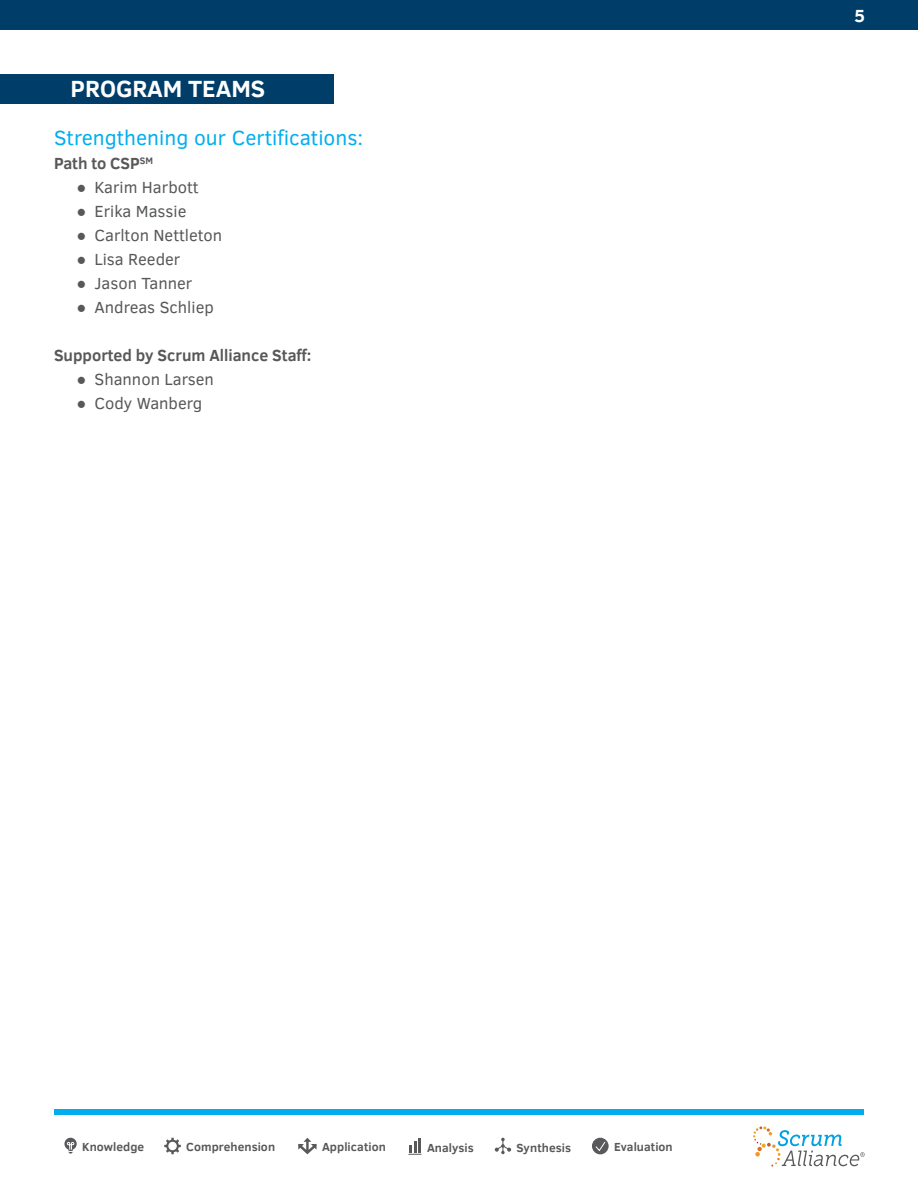
<style>
.page{position:relative;width:918px;height:1188px;background:#fff}
.page>*{position:absolute;margin:0;border:0;box-sizing:border-box;transform-origin:0 0}
.t1{font:700 24px "Clear Sans";color:#fff}
.t2{font:21px "Clear Sans";color:#00aeef}
.t3{font:700 18px "Clear Sans";color:#fff}
.t4{font:16.5px "Clear Sans";color:#57585a}
.t5{font:700 16.5px "Clear Sans";color:#57585a}
.t6{font:700 12px "Clear Sans";letter-spacing:.005em;color:#57585a}
</style>
<div class="page">
<div style="left:0;top:75px;width:334px;height:29px;background:#003d69"></div>
<div style="left:54px;top:1109px;width:810px;height:6px;background:#00aeef"></div>
<svg style="left:753px;top:1126px;width:112px;height:41px"></svg>
<div style="left:0;top:0;width:918px;height:30px;background:#003d69"></div>
<svg style="left:64px;top:1138px;width:13px;height:12px"></svg>
<svg style="left:66px;top:1142px;width:9px;height:12px"></svg>
<svg style="left:164px;top:1138px;width:17px;height:16px"></svg>
<div style="left:168px;top:1142px;width:9px;height:8px;background:#fff;border-radius:50%"></div>
<svg style="left:298px;top:1138px;width:19px;height:16px"></svg>
<hr style="left:418px;top:1138px;width:3px;height:14px;background:#59595c">
<svg style="left:409px;top:1141px;width:12px;height:14px"></svg>
<svg style="left:495px;top:1138px;width:16px;height:17px"></svg>
<div style="left:592px;top:1138px;width:17px;height:16px;background:#59595c;border-radius:50%"></div>
<svg style="left:595px;top:1141px;width:11px;height:10px"></svg>
<p class="t1" style="left:70px;top:72px;width:196px">PROGRAM TEAMS</p>
<p class="t2" style="left:54px;top:124px;width:311px">Strengthening our Certifications:</p>
<p class="t5" style="left:54px;top:152px;width:101px">Path to CSP<sup>SM</sup></p>
<p class="t4" style="left:76px;top:177px;width:124px">● Karim Harbott</p>
<p class="t4" style="left:76px;top:201px;width:111px">● Erika Massie</p>
<p class="t4" style="left:76px;top:225px;width:147px">● Carlton Nettleton</p>
<p class="t4" style="left:76px;top:249px;width:105px">● Lisa Reeder</p>
<p class="t4" style="left:76px;top:273px;width:117px">● Jason Tanner</p>
<p class="t4" style="left:76px;top:297px;width:139px">● Andreas Schliep</p>
<p class="t5" style="left:54px;top:344px;width:259px">Supported by Scrum Alliance Staff:</p>
<p class="t4" style="left:76px;top:369px;width:139px">● Shannon Larsen</p>
<p class="t4" style="left:76px;top:393px;width:127px">● Cody Wanberg</p>
<p class="t3" style="left:854px;top:3px;width:12px">5</p>
<p class="t6" style="left:82px;top:1138px;width:64px">Knowledge</p>
<p class="t6" style="left:186px;top:1138px;width:90px">Comprehension</p>
<p class="t6" style="left:322px;top:1138px;width:65px">Application</p>
<p class="t6" style="left:427px;top:1139px;width:48px">Analysis</p>
<p class="t6" style="left:517px;top:1139px;width:56px">Synthesis</p>
<p class="t6" style="left:614px;top:1138px;width:60px">Evaluation</p>
</div>
